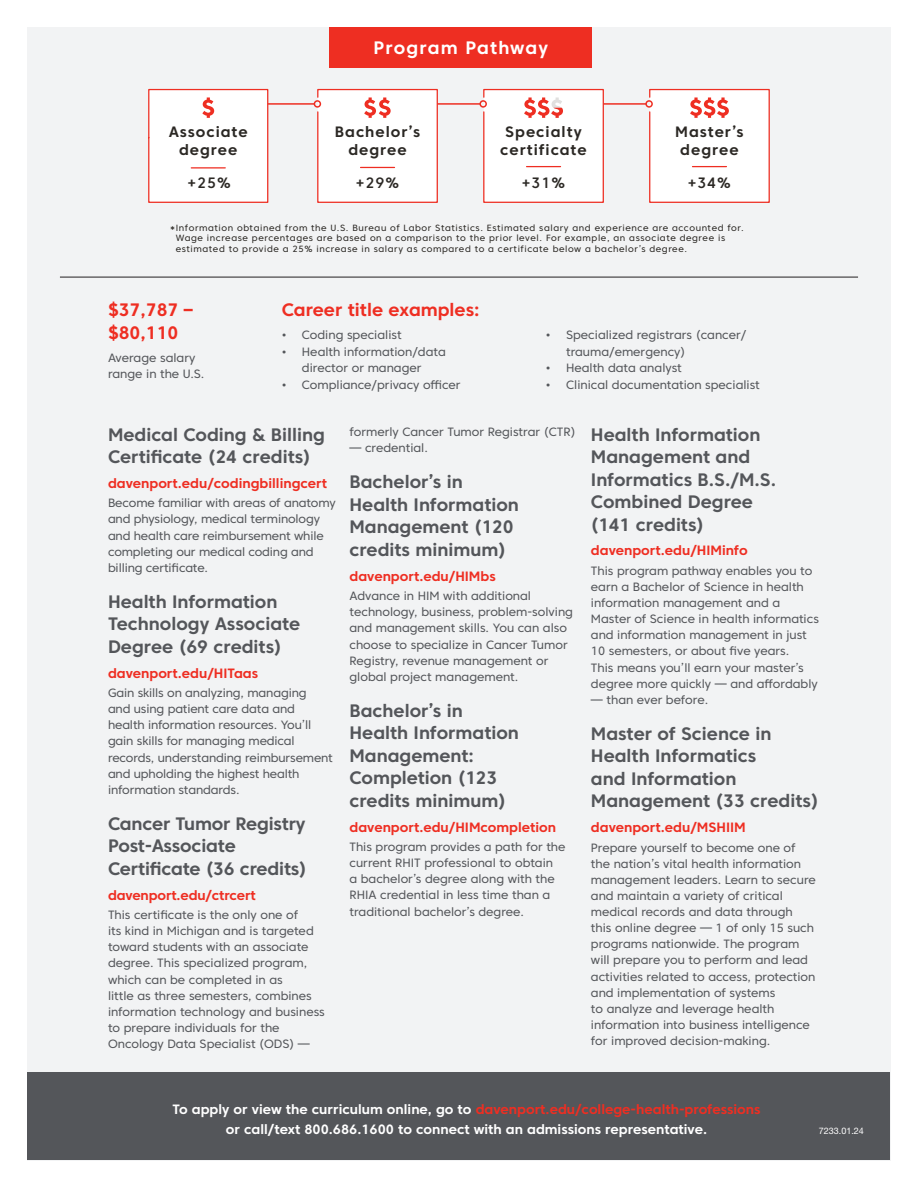
<style>
.page{position:relative;width:918px;height:1188px;background:#fff}
.page>*{position:absolute;margin:0;border:0;box-sizing:border-box;transform-origin:0 0}
.t1{font:700 18px/22.5px "Core Sans C 65";color:#54565a}
.t2{font:700 18px/22.5px "Core Sans C 65";color:#ee2e22}
.t3{font:700 18px "Core Sans C 65";letter-spacing:.065em;color:#fff}
.t4{font:700 15px/18px "Core Sans C 65";letter-spacing:.065em;color:#2b2824;text-align:center}
.t5{font:500 15px "Core Sans C 55";letter-spacing:.065em;color:#2b2824}
.t6{font:700 13.5px "Core Sans C 65";color:#ee2e22}
.t7{font:700 13.5px "Core Sans C 65";color:#fff}
.t8{font:12px/16.2px "Core Sans C 45";color:#54565a}
.t9{font:9px/10.8px "Core Sans C 45";letter-spacing:.065em;color:#2b2824}
.Item_Number{font:9px "Helvetica Neue LT Std";color:#fff}
.s1{color:#fff}
</style>
<div class="page">
<div style="left:27px;top:27px;width:864px;height:1134px;background:#f2f3f4"></div>
<div style="left:28px;top:1072px;width:862px;height:88px;background:#54565a"></div>
<hr style="left:60px;top:277px;width:798px;height:1px;background:#231f20">
<div style="left:330px;top:27px;width:262px;height:41px;background:#ee2e22"></div>
<hr style="left:268px;top:103px;width:46px;height:2px;background:#ee2e22">
<div style="left:314px;top:100px;width:7px;height:8px;border:2px solid #ee2e22;border-radius:50%"></div>
<hr style="left:438px;top:103px;width:42px;height:2px;background:#ee2e22">
<div style="left:479px;top:100px;width:8px;height:8px;border:2px solid #ee2e22;border-radius:50%"></div>
<hr style="left:604px;top:103px;width:42px;height:2px;background:#ee2e22">
<div style="left:645px;top:100px;width:8px;height:8px;border:2px solid #ee2e22;border-radius:50%"></div>
<svg style="left:648px;top:88px;width:122px;height:115px"></svg>
<svg style="left:148px;top:88px;width:121px;height:115px"></svg>
<svg style="left:317px;top:88px;width:122px;height:115px"></svg>
<svg style="left:483px;top:88px;width:122px;height:115px"></svg>
<p class="t3" style="left:373px;top:36px;width:176px">Program Pathway</p>
<p class="t4" style="left:335px;top:123px;width:87px">Bachelor’s degree</p>
<p class="t5" style="left:356px;top:173px;width:45px">+29%</p>
<p class="t5" style="left:522px;top:173px;width:45px">+31%</p>
<p class="t5" style="left:688px;top:173px;width:45px">+34%</p>
<p class="t4" style="left:500px;top:123px;width:88px">Specialty certificate</p>
<p class="t4" style="left:675px;top:123px;width:70px">Master’s degree</p>
<p class="t4" style="left:169px;top:123px;width:81px">Associate degree</p>
<p class="t5" style="left:187px;top:173px;width:45px">+25%</p>
<p class="t9" style="left:176px;top:222px;width:570px;text-indent:-6px">* Information obtained from the U.S. Bureau of Labor Statistics. Estimated salary and experience are accounted for.<br>Wage increase percentages are based on a comparison to the prior level. For example, an associate degree is estimated to provide a 25% increase in salary as compared to a certificate below a bachelor’s degree.</p>
<h2 class="t2" style="left:108px;top:298px;width:86px">$37,787 – $80,110</h2>
<h3 class="t8" style="left:108px;top:349px;width:98px">Average salary range in the U.S.</h3>
<h2 class="t2" style="left:282px;top:298px;width:199px">Career title examples:</h2>
<p class="t8" style="left:282px;top:327px;width:121px">• Coding specialist</p>
<p class="t8" style="left:282px;top:343px;width:166px;text-align:center">• Health information/data director or manager</p>
<p class="t8" style="left:282px;top:376px;width:180px">• Compliance/privacy officer</p>
<p class="t8" style="left:566px;top:327px;width:182px;text-indent:-20px">• Specialized registrars (cancer/ trauma/emergency)</p>
<p class="t8" style="left:546px;top:360px;width:137px">• Health data analyst</p>
<p class="t8" style="left:546px;top:376px;width:215px">• Clinical documentation specialist</p>
<h3 class="t1" style="left:108px;top:423px;width:218px">Medical Coding &amp; Billing<br>Certificate (24 credits)</h3>
<h5 class="t6" style="left:108px;top:475px;width:221px">davenport.edu/codingbillingcert</h5>
<p class="t8" style="left:108px;top:495px;width:229px">Become familiar with areas of anatomy and physiology, medical terminology and health care reimbursement while completing our medical coding and billing certificate.</p>
<h3 class="t1" style="left:108px;top:590px;width:194px">Health Information<br>Technology Associate<br>Degree (69 credits)</h3>
<h5 class="t6" style="left:108px;top:664px;width:152px">davenport.edu/HITaas</h5>
<p class="t8" style="left:108px;top:685px;width:226px">Gain skills on analyzing, managing<br>and using patient care data and health information resources. You’ll gain skills for managing medical records, understanding reimbursement and upholding the highest health information standards.</p>
<h3 class="t1" style="left:108px;top:812px;width:200px">Cancer Tumor Registry<br>Post-Associate<br>Certificate (36 credits)</h3>
<h5 class="t6" style="left:108px;top:886px;width:149px">davenport.edu/ctrcert</h5>
<p class="t8" style="left:108px;top:907px;width:218px">This certificate is the only one of<br>its kind in Michigan and is targeted toward students with an associate degree. This specialized program, which can be completed in as<br>little as three semesters, combines information technology and business to prepare individuals for the Oncology Data Specialist (ODS) —</p>
<p class="t8" style="left:349px;top:424px;width:228px">formerly Cancer Tumor Registrar (CTR)</p>
<p class="t8" style="left:349px;top:440px;width:80px">— credential.</p>
<h3 class="t1" style="left:349px;top:471px;width:171px">Bachelor’s in<br>Health Information<br>Management (120 credits minimum)</h3>
<h5 class="t6" style="left:349px;top:567px;width:148px">davenport.edu/HIMbs</h5>
<p class="t8" style="left:349px;top:588px;width:225px">Advance in HIM with additional technology, business, problem-solving and management skills. You can also choose to specialize in Cancer Tumor Registry, revenue management or global project management.</p>
<h3 class="t1" style="left:349px;top:699px;width:171px">Bachelor’s in<br>Health Information<br>Management:<br>Completion (123 credits minimum)</h3>
<h5 class="t6" style="left:349px;top:818px;width:208px">davenport.edu/HIMcompletion</h5>
<p class="t8" style="left:349px;top:839px;width:218px">This program provides a path for the current RHIT professional to obtain<br>a bachelor’s degree along with the RHIA credential in less time than a traditional bachelor’s degree.</p>
<h3 class="t1" style="left:591px;top:423px;width:187px">Health Information<br>Management and<br>Informatics B.S./M.S.<br>Combined Degree (141 credits)</h3>
<h5 class="t6" style="left:591px;top:542px;width:158px">davenport.edu/HIMinfo</h5>
<p class="t8" style="left:591px;top:562px;width:229px">This program pathway enables you to earn a Bachelor of Science in health information management and a Master of Science in health informatics and information management in just 10 semesters, or about five years.<br>This means you’ll earn your master’s degree more quickly — and affordably</p>
<p class="t8" style="left:591px;top:691px;width:119px">— than ever before.</p>
<h3 class="t1" style="left:591px;top:722px;width:229px">Master of Science in<br>Health Informatics<br>and Information<br>Management (33 credits)</h3>
<h5 class="t6" style="left:591px;top:819px;width:156px">davenport.edu/MSHIIM</h5>
<p class="t8" style="left:591px;top:839px;width:226px">Prepare yourself to become one of the nation’s vital health information management leaders. Learn to secure and maintain a variety of critical medical records and data through this online degree — 1 of only 15 such programs nationwide. The program will prepare you to perform and lead activities related to access, protection and implementation of systems<br>to analyze and leverage health information into business intelligence for improved decision-making.</p>
<h4 class="t6" style="left:173px;top:1101px;width:589px"><span class="s1">To apply or view the curriculum online, go to</span> davenport.edu/college-health-professions</h4>
<h4 class="t7" style="left:226px;top:1121px;width:483px">or call/text 800.686.1600 to connect with an admissions representative.</h4>
<p class="Item_Number" style="left:819px;top:1125px;width:47px">7233.01.24</p>
</div>
